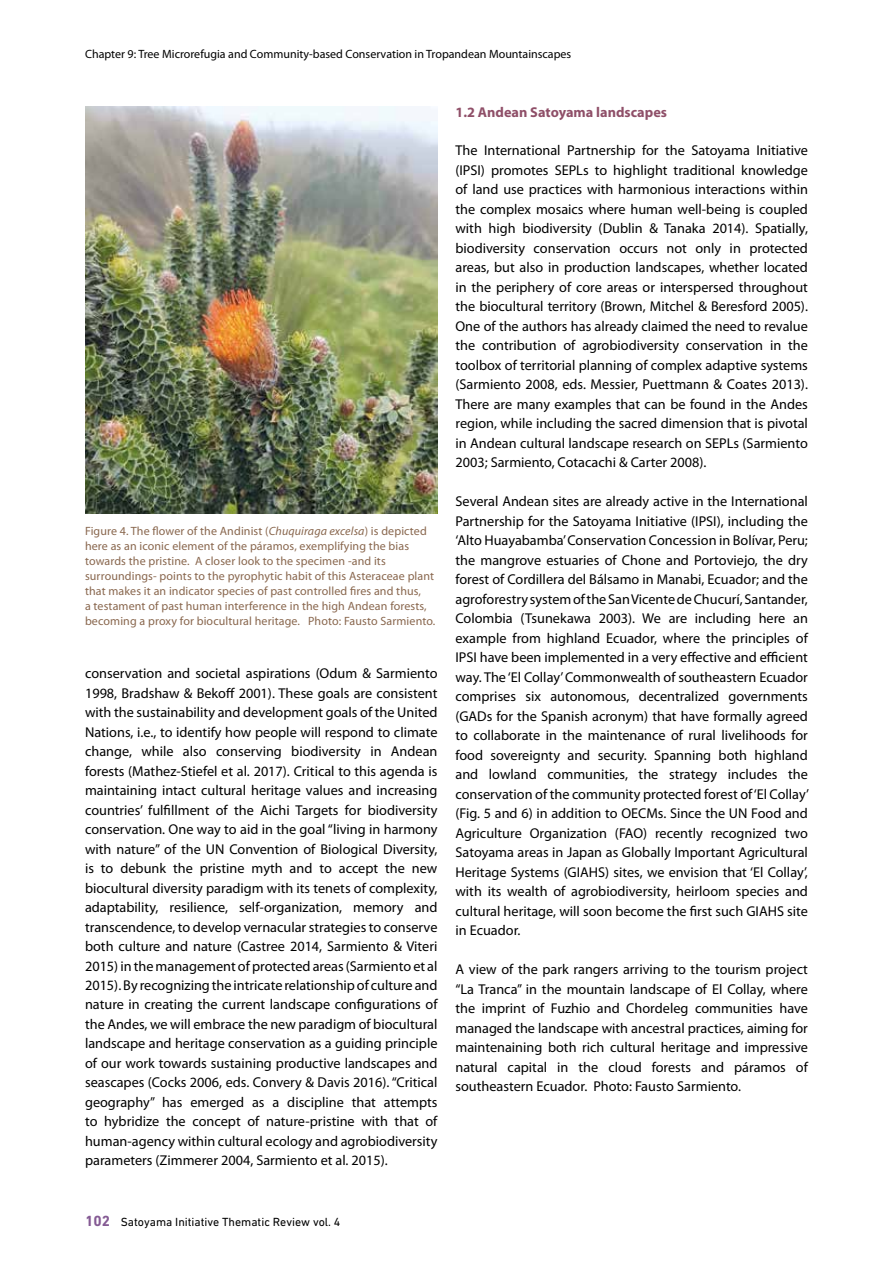
<style>
.page{position:relative;width:893px;height:1263px;background:#fff}
.page>*{position:absolute;margin:0;border:0;box-sizing:border-box;transform-origin:0 0}
.t1{font:14.25px/19.5px "Myriad Pro";color:#000;text-align:justify}
.t2{font:700 14.25px "Myriad Pro";color:#8f4f68}
.t3{font:12px/15px "Myriad Pro";letter-spacing:.01em;color:#89674e}
.t4{font:12px "Myriad Pro";color:#000}
.t5{font:12px "DIN Next LT Pro";color:#000}
.s1{font-style:italic}
.s2{font-weight:700;font-size:15px;color:#855b94}
</style>
<div class="page">
<img style="left:85px;top:106px;width:352px;height:407px">
<p class="t4" style="left:85px;top:46px;width:488px">Chapter 9: Tree Microrefugia and Community-based Conservation in Tropandean Mountainscapes</p>
<p class="t3" style="left:85px;top:523px;width:352px">Figure 4. The flower of the Andinist (<span class="s1">Chuquiraga excelsa</span>) is depicted here as an iconic element of the páramos, exemplifying the bias towards the pristine. A closer look to the specimen -and its surroundings- points to the pyrophytic habit of this Asteraceae plant that makes it an indicator species of past controlled fires and thus,<br>a testament of past human interference in the high Andean forests, becoming a proxy for biocultural heritage. Photo: Fausto Sarmiento.</p>
<p class="t1" style="left:85px;top:663px;width:354px">conservation and societal aspirations (Odum &amp; Sarmiento 1998, Bradshaw &amp; Bekoff 2001). These goals are consistent with the sustainability and development goals of the United Nations, i.e., to identify how people will respond to climate change, while also conserving biodiversity in Andean forests (Mathez-Stiefel et al. 2017). Critical to this agenda is maintaining intact cultural heritage values and increasing countries’ fulfillment of the Aichi Targets for biodiversity conservation. One way to aid in the goal “living in harmony with nature” of the UN Convention of Biological Diversity, is to debunk the pristine myth and to accept the new biocultural diversity paradigm with its tenets of complexity, adaptability, resilience, self-organization, memory and transcendence, to develop vernacular strategies to conserve both culture and nature (Castree 2014, Sarmiento &amp; Viteri 2015) in the management of protected areas (Sarmiento et al 2015). By recognizing the intricate relationship of culture and nature in creating the current landscape configurations of the Andes, we will embrace the new paradigm of biocultural landscape and heritage conservation as a guiding principle of our work towards sustaining productive landscapes and seascapes (Cocks 2006, eds. Convery &amp; Davis 2016). “Critical geography” has emerged as a discipline that attempts to hybridize the concept of nature-pristine with that of human-agency within cultural ecology and agrobiodiversity parameters (Zimmerer 2004, Sarmiento et al. 2015).</p>
<p class="t2" style="left:455px;top:103px;width:213px">1.2 Andean Satoyama landscapes</p>
<p class="t1" style="left:455px;top:141px;width:354px">The International Partnership for the Satoyama Initiative (IPSI) promotes SEPLs to highlight traditional knowledge of land use practices with harmonious interactions within the complex mosaics where human well-being is coupled with high biodiversity (Dublin &amp; Tanaka 2014). Spatially, biodiversity conservation occurs not only in protected areas, but also in production landscapes, whether located in the periphery of core areas or interspersed throughout the biocultural territory (Brown, Mitchel &amp; Beresford 2005).<br>One of the authors has already claimed the need to revalue the contribution of agrobiodiversity conservation in the toolbox of territorial planning of complex adaptive systems (Sarmiento 2008, eds. Messier, Puettmann &amp; Coates 2013).<br>There are many examples that can be found in the Andes region, while including the sacred dimension that is pivotal in Andean cultural landscape research on SEPLs (Sarmiento 2003; Sarmiento, Cotacachi &amp; Carter 2008).</p>
<p class="t1" style="left:455px;top:492px;width:355px">Several Andean sites are already active in the International Partnership for the Satoyama Initiative (IPSI), including the ‘Alto Huayabamba’ Conservation Concession in Bolívar, Peru; the mangrove estuaries of Chone and Portoviejo, the dry forest of Cordillera del Bálsamo in Manabi, Ecuador; and the agroforestry system of the San Vicente de Chucurí, Santander, Colombia (Tsunekawa 2003). We are including here an example from highland Ecuador, where the principles of IPSI have been implemented in a very effective and efficient way. The ‘El Collay’ Commonwealth of southeastern Ecuador comprises six autonomous, decentralized governments (GADs for the Spanish acronym) that have formally agreed to collaborate in the maintenance of rural livelihoods for food sovereignty and security. Spanning both highland and lowland communities, the strategy includes the conservation of the community protected forest of ‘El Collay’ (Fig. 5 and 6) in addition to OECMs. Since the UN Food and Agriculture Organization (FAO) recently recognized two Satoyama areas in Japan as Globally Important Agricultural Heritage Systems (GIAHS) sites, we envision that ‘El Collay’, with its wealth of agrobiodiversity, heirloom species and cultural heritage, will soon become the first such GIAHS site in Ecuador.</p>
<p class="t1" style="left:455px;top:959px;width:354px">A view of the park rangers arriving to the tourism project “La Tranca” in the mountain landscape of El Collay, where the imprint of Fuzhio and Chordeleg communities have managed the landscape with ancestral practices, aiming for maintenaining both rich cultural heritage and impressive natural capital in the cloud forests and páramos of southeastern Ecuador. Photo: Fausto Sarmiento.</p>
<p class="t5" style="left:85px;top:1215px;width:257px"><span class="s2">102</span> Satoyama Initiative Thematic Review vol. 4</p>
</div>
